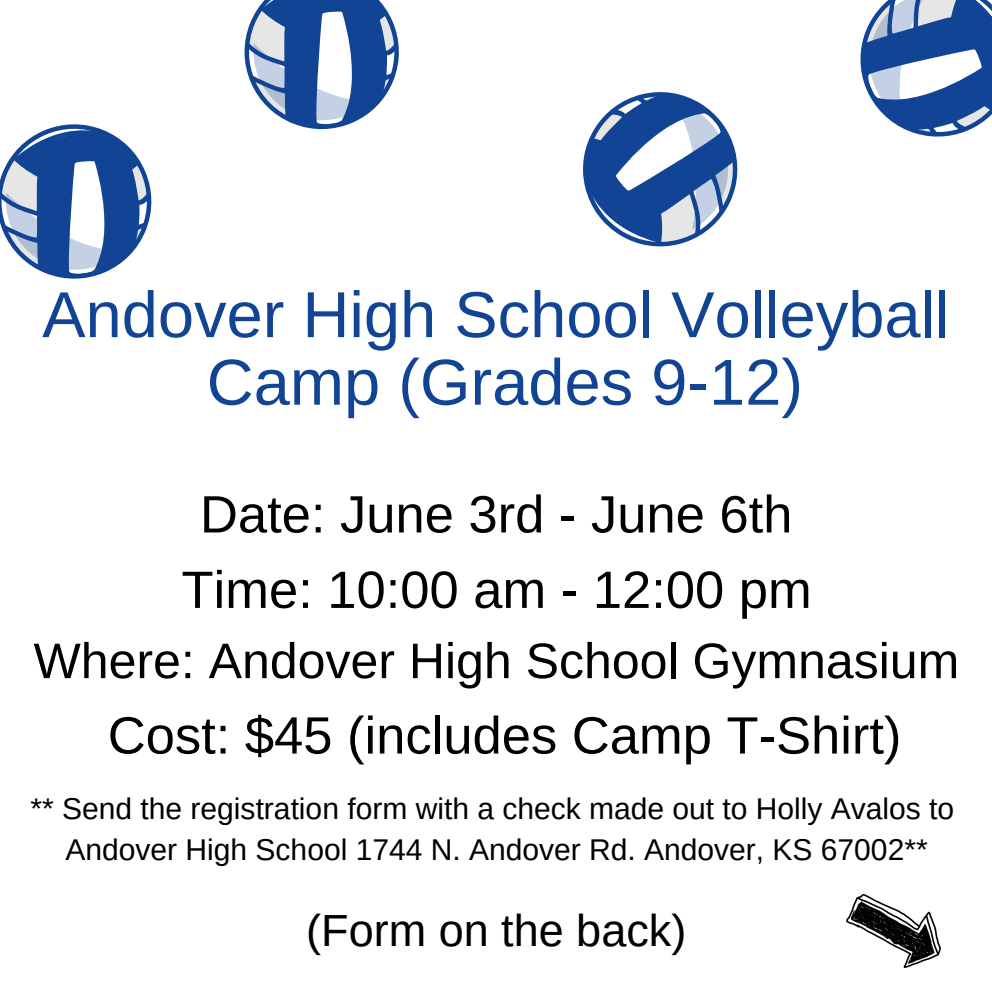
<style>
.page{position:relative;width:992px;height:992px;background:#fff}
.page>*{position:absolute;margin:0;border:0;box-sizing:border-box;transform-origin:0 0}
.t1{font:65px/67.5px "Arimo";color:#114494;text-align:center}
.t2{font:52.5px "Arimo";color:#000}
.t3{font:50px "Arimo";color:#000}
.t4{font:45px "Arimo";color:#000}
.t5{font:30px/41.2px "Arimo";color:#000;text-align:center}
</style>
<div class="page">
<svg style="left:244px;top:0;width:155px;height:130px"></svg>
<svg style="left:860px;top:0;width:132px;height:137px"></svg>
<svg style="left:583px;top:92px;width:155px;height:155px"></svg>
<svg style="left:0;top:124px;width:152px;height:155px"></svg>
<img style="left:846px;top:894px;width:94px;height:74px">
<h1 class="t1" style="left:42px;top:281px;width:909px">Andover High School Volleyball<br>Camp (Grades 9-12)</h1>
<h2 class="t2" style="left:200px;top:485px;width:594px">Date: June 3rd - June 6th</h2>
<h2 class="t2" style="left:181px;top:560px;width:632px">Time: 10:00 am - 12:00 pm</h2>
<h3 class="t3" style="left:34px;top:633px;width:927px">Where: Andover High School Gymnasium</h3>
<h2 class="t2" style="left:108px;top:706px;width:795px">Cost: $45 (includes Camp T-Shirt)</h2>
<p class="t5" style="left:31px;top:788px;width:925px">** Send the registration form with a check made out to Holly Avalos to<br>Andover High School 1744 N. Andover Rd. Andover, KS 67002**</p>
<h3 class="t4" style="left:306px;top:905px;width:382px">(Form on the back)</h3>
</div>
